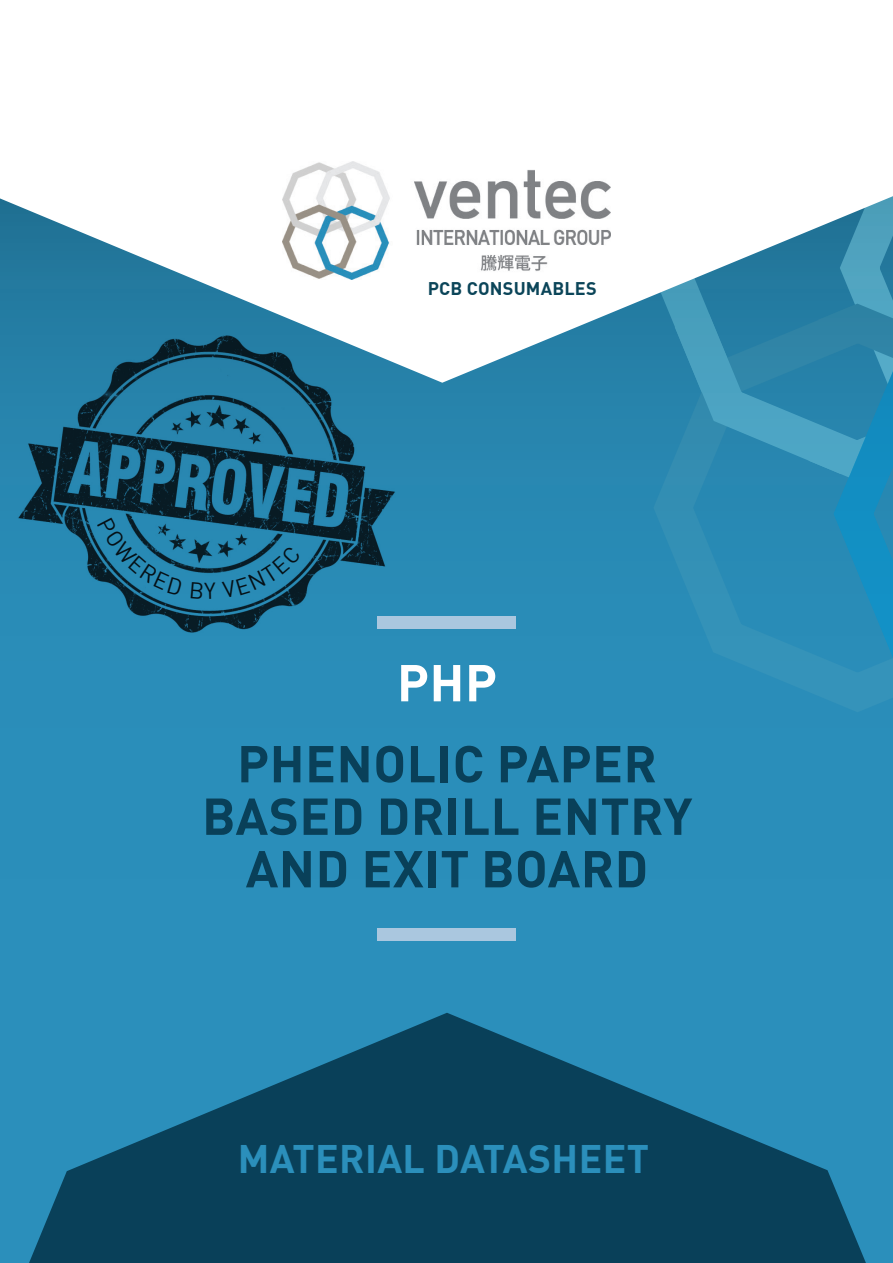
<style>
.page{position:relative;width:893px;height:1263px;background:#fff}
.page>*{position:absolute;margin:0;border:0;box-sizing:border-box;transform-origin:0 0}
.t1{font:700 51px "DINOT";letter-spacing:.01em;color:#094059}
.t2{font:700 51px "DINOT";color:#fff}
.t3{font:700 39px "DINOT";letter-spacing:.01em;color:#2b8fbb}
.t4{font:700 18px "DINOT";letter-spacing:.01em;color:#0b4559}
</style>
<div class="page">
<div style="left:0;top:196px;width:893px;height:1067px;background:#2a8eba"></div>
<svg style="left:29px;top:1013px;width:837px;height:250px;fill:#094059"></svg>
<div style="left:377px;top:616px;width:139px;height:13px;background:#aac7df"></div>
<div style="left:377px;top:928px;width:139px;height:13px;background:#aac7df"></div>
<svg style="left:707px;top:636px;width:61px;height:38px"></svg>
<svg style="left:652px;top:383px;width:116px;height:69px"></svg>
<svg style="left:768px;top:383px;width:125px;height:329px"></svg>
<svg style="left:0;top:186px;width:893px;height:197px;background:#92bed1"></svg>
<img style="left:283px;top:161px;width:327px;height:118px">
<img style="left:14px;top:327px;width:387px;height:306px">
<svg style="left:98px;top:518px;width:85px;height:77px"></svg>
<svg style="left:191px;top:582px;width:25px;height:17px"></svg>
<svg style="left:222px;top:546px;width:79px;height:52px"></svg>
<p class="t4" style="left:428px;top:275px;width:170px">PCB CONSUMABLES</p>
<p class="t2" style="left:397px;top:643px;width:102px">PHP</p>
<p class="t1" style="left:237px;top:724px;width:421px">PHENOLIC PAPER</p>
<p class="t1" style="left:202px;top:777px;width:492px">BASED DRILL ENTRY</p>
<p class="t1" style="left:246px;top:829px;width:404px">AND EXIT BOARD</p>
<p class="t3" style="left:238px;top:1128px;width:413px">MATERIAL DATASHEET</p>
</div>
